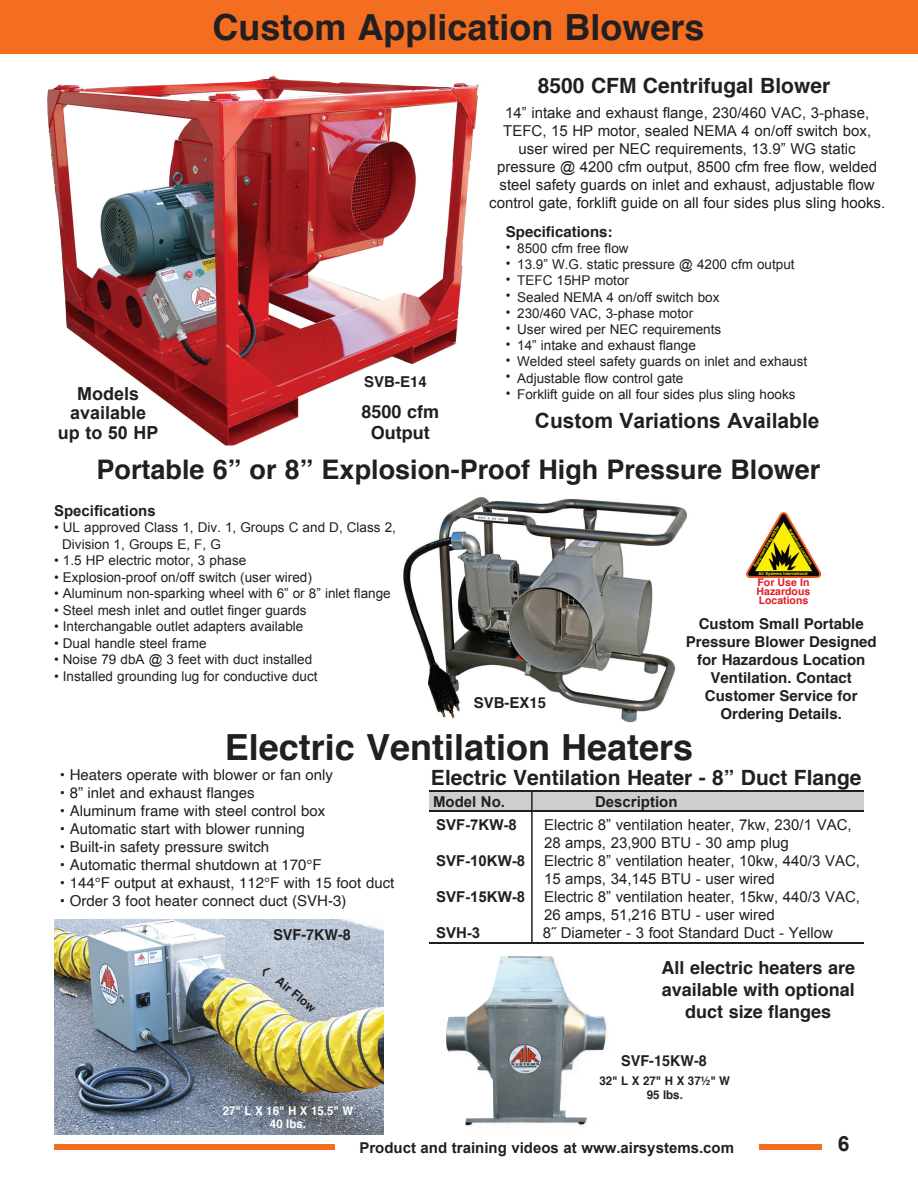
<style>
.page{position:relative;width:918px;height:1188px;background:#fff}
.page>*{position:absolute;margin:0;border:0;box-sizing:border-box;transform-origin:0 0}
.t1{font:700 36px "Helvetica";color:#231f20}
.t2{font:700 27px "Helvetica";color:#231f20}
.t3{font:700 21px "Helvetica";color:#231f20}
.t4{font:700 21px "Arial";color:#231f20}
.t5{font:700 18px/21.6px "Helvetica";color:#231f20;text-align:center}
.t6{font:700 18px/19.5px "Arial";color:#231f20;text-align:center}
.t7{font:15px/18px "Arial";color:#231f20}
.t8{font:15px "Helvetica";color:#231f20}
.t9{font:700 15px/18px "Helvetica";color:#231f20;text-align:center}
.t10{font:700 15px "Arial";color:#231f20}
.t11{font:700 15px "Helvetica";color:#231f20;scale:.96 1}
.t12{font:13.5px/16.5px "Arial";color:#231f20}
.t13{font:700 12px/13.5px "Helvetica";color:#fff;text-align:center;scale:.96 1}
.t14{font:700 12px/13.5px "Helvetica";color:#231f20;text-align:center;scale:.96 1}
.t15{font:700 12px "Helvetica";color:#231f20}
.t16{font:700 10.5px/9px "Helvetica";color:#e21926;text-align:justify}
.t17{font:700 4.05px "Helvetica";color:#fff101}
</style>
<div class="page">
<img style="left:403px;top:497px;width:285px;height:226px">
<svg style="left:747px;top:571px;width:74px;height:7px"></svg>
<img style="left:746px;top:512px;width:74px;height:65px">
<img style="left:54px;top:919px;width:329px;height:215px">
<div style="left:430px;top:791px;width:434px;height:21px;background:#cfcece"></div>
<hr style="left:430px;top:790px;width:434px;height:2px;background:#231f20">
<hr style="left:430px;top:810px;width:434px;height:2px;background:#231f20">
<hr style="left:531px;top:791px;width:2px;height:153px;background:#231f20">
<hr style="left:430px;top:943px;width:434px;height:1px;background:#231f20">
<img style="left:446px;top:956px;width:161px;height:170px">
<img style="left:47px;top:75px;width:432px;height:371px">
<div style="left:0;top:0;width:918px;height:54px;background:#f36e21"></div>
<div style="left:54px;top:1144px;width:810px;height:6px;background:#f36e21"></div>
<div style="left:822px;top:1134px;width:44px;height:23px;background:#fff"></div>
<div style="left:335px;top:1136px;width:424px;height:23px;background:#fff"></div>
<svg style="left:260px;top:966px;width:11px;height:11px"></svg>
<h1 class="t1" style="left:213px;top:-2px;width:494px">Custom Application Blowers</h1>
<h3 class="t3" style="left:538px;top:69px;width:294px">8500 CFM Centrifugal Blower</h3>
<p class="t7" style="left:489px;top:104px;width:398px;text-align:center">14” intake and exhaust flange, 230/460 VAC, 3-phase, TEFC, 15 HP motor, sealed NEMA 4 on/off switch box, user wired per NEC requirements, 13.9” WG static pressure @ 4200 cfm output, 8500 cfm free flow, welded steel safety guards on inlet and exhaust, adjustable flow control gate, forklift guide on all four sides plus sling hooks.</p>
<p class="t9" style="left:506px;top:223px;width:108px">Specifications:</p>
<p class="t12" style="left:506px;top:240px;width:124px">• 8500 cfm free flow</p>
<p class="t12" style="left:506px;top:256px;width:290px">• 13.9” W.G. static pressure @ 4200 cfm output</p>
<p class="t12" style="left:506px;top:273px;width:125px">• TEFC 15HP motor</p>
<p class="t12" style="left:506px;top:289px;width:215px">• Sealed NEMA 4 on/off switch box</p>
<p class="t12" style="left:506px;top:305px;width:189px">• 230/460 VAC, 3-phase motor</p>
<p class="t12" style="left:506px;top:321px;width:217px">• User wired per NEC requirements</p>
<p class="t12" style="left:506px;top:337px;width:192px">• 14” intake and exhaust flange</p>
<p class="t12" style="left:506px;top:354px;width:303px">• Welded steel safety guards on inlet and exhaust</p>
<p class="t12" style="left:506px;top:370px;width:179px">• Adjustable flow control gate</p>
<p class="t9" style="left:364px;top:373px;width:64px">SVB-E14</p>
<h3 class="t6" style="left:77px;top:384px;width:64px">Models</h3>
<p class="t12" style="left:506px;top:386px;width:291px">• Forklift guide on all four sides plus sling hooks</p>
<h3 class="t6" style="left:58px;top:404px;width:102px">available up to 50 HP</h3>
<h3 class="t5" style="left:362px;top:401px;width:79px;line-height:21px">8500 cfm<br>Output</h3>
<h3 class="t4" style="left:535px;top:407px;width:286px">Custom Variations Available</h3>
<h2 class="t2" style="left:97px;top:448px;width:725px">Portable 6” or 8” Explosion-Proof High Pressure Blower</h2>
<p class="t10" style="left:54px;top:501px;width:103px">Specifications</p>
<p class="t12" style="left:62px;top:520px;width:335px;text-indent:-8px">• UL approved Class 1, Div. 1, Groups C and D, Class 2,<br>Division 1, Groups E, F, G</p>
<p class="t12" style="left:54px;top:553px;width:194px">• 1.5 HP electric motor, 3 phase</p>
<p class="t12" style="left:54px;top:569px;width:259px">• Explosion-proof on/off switch (user wired)</p>
<p class="t12" style="left:54px;top:586px;width:338px">• Aluminum non-sparking wheel with 6” or 8” inlet flange</p>
<p class="t12" style="left:54px;top:602px;width:254px">• Steel mesh inlet and outlet finger guards</p>
<p class="t12" style="left:54px;top:619px;width:251px">• Interchangable outlet adapters available</p>
<p class="t12" style="left:54px;top:635px;width:154px">• Dual handle steel frame</p>
<p class="t12" style="left:54px;top:651px;width:260px">• Noise 79 dbA @ 3 feet with duct installed</p>
<p class="t12" style="left:54px;top:668px;width:265px">• Installed grounding lug for conductive duct</p>
<p class="t9" style="left:474px;top:694px;width:74px">SVB-EX15</p>
<p class="t17" style="left:752px;top:565px;width:49px;rotate:-60deg">E quipment D esigned for</p>
<p class="t17" style="left:792px;top:528px;width:43px;rotate:58deg">H azardous Locations</p>
<p class="t17" style="left:759px;top:570px;width:51px">Air Systems International</p>
<p class="t16" style="left:757px;top:578px;width:55px">For Use In Hazardous Locations</p>
<p class="t9" style="left:686px;top:615px;width:192px">Custom Small Portable<br>Pressure Blower Designed for Hazardous Location<br>Ventilation. Contact<br>Customer Service for<br>Ordering Details.</p>
<h1 class="t1" style="left:225px;top:718px;width:470px">Electric Ventilation Heaters</h1>
<h3 class="t3" style="left:431px;top:761px;width:432px">Electric Ventilation Heater - 8” Duct Flange</h3>
<p class="t8" style="left:60px;top:763px;width:275px">• Heaters operate with blower or fan only</p>
<p class="t8" style="left:60px;top:781px;width:196px">• 8” inlet and exhaust flanges</p>
<p class="t8" style="left:60px;top:799px;width:267px">• Aluminum frame with steel control box</p>
<p class="t8" style="left:60px;top:817px;width:246px">• Automatic start with blower running</p>
<p class="t8" style="left:60px;top:835px;width:211px">• Built-in safety pressure switch</p>
<p class="t8" style="left:60px;top:853px;width:263px">• Automatic thermal shutdown at 170℉</p>
<p class="t8" style="left:60px;top:871px;width:336px">• 144℉ output at exhaust, 112℉ with 15 foot duct</p>
<p class="t8" style="left:60px;top:889px;width:288px">• Order 3 foot heater connect duct (SVH-3)</p>
<p class="t10" style="left:433px;top:792px;width:74px">Model No.</p>
<p class="t10" style="left:595px;top:792px;width:84px">Description</p>
<p class="t10" style="left:436px;top:815px;width:82px">SVF-7KW-8</p>
<p class="t7" style="left:544px;top:816px;width:309px">Electric 8” ventilation heater, 7kw, 230/1 VAC,<br>28 amps, 23,900 BTU - 30 amp plug</p>
<p class="t10" style="left:436px;top:851px;width:91px">SVF-10KW-8</p>
<p class="t7" style="left:544px;top:852px;width:317px">Electric 8” ventilation heater, 10kw, 440/3 VAC,<br>15 amps, 34,145 BTU - user wired</p>
<p class="t10" style="left:436px;top:887px;width:91px">SVF-15KW-8</p>
<p class="t7" style="left:544px;top:888px;width:317px">Electric 8” ventilation heater, 15kw, 440/3 VAC,<br>26 amps, 51,216 BTU - user wired</p>
<p class="t10" style="left:436px;top:923px;width:46px">SVH-3</p>
<p class="t7" style="left:543px;top:924px;width:292px">8˝ Diameter - 3 foot Standard Duct - Yellow</p>
<p class="t11" style="left:273px;top:922px;width:82px">SVF-7KW-8</p>
<p class="t15" style="left:284px;top:971px;width:49px;rotate:40deg">Air Flow</p>
<p class="t13" style="left:223px;top:1104px;width:138px">27" L X 16" H X 15.5" W<br>40 lbs.</p>
<h3 class="t5" style="left:662px;top:957px;width:195px">All electric heaters are available with optional duct size flanges</h3>
<p class="t11" style="left:621px;top:1049px;width:91px">SVF-15KW-8</p>
<p class="t14" style="left:600px;top:1075px;width:138px">32" L X 27" H X 37½" W<br>95 lbs.</p>
<p class="t10" style="left:359px;top:1138px;width:376px">Product and training videos at www.airsystems.com</p>
<h3 class="t4" style="left:838px;top:1130px;width:13px">6</h3>
</div>
